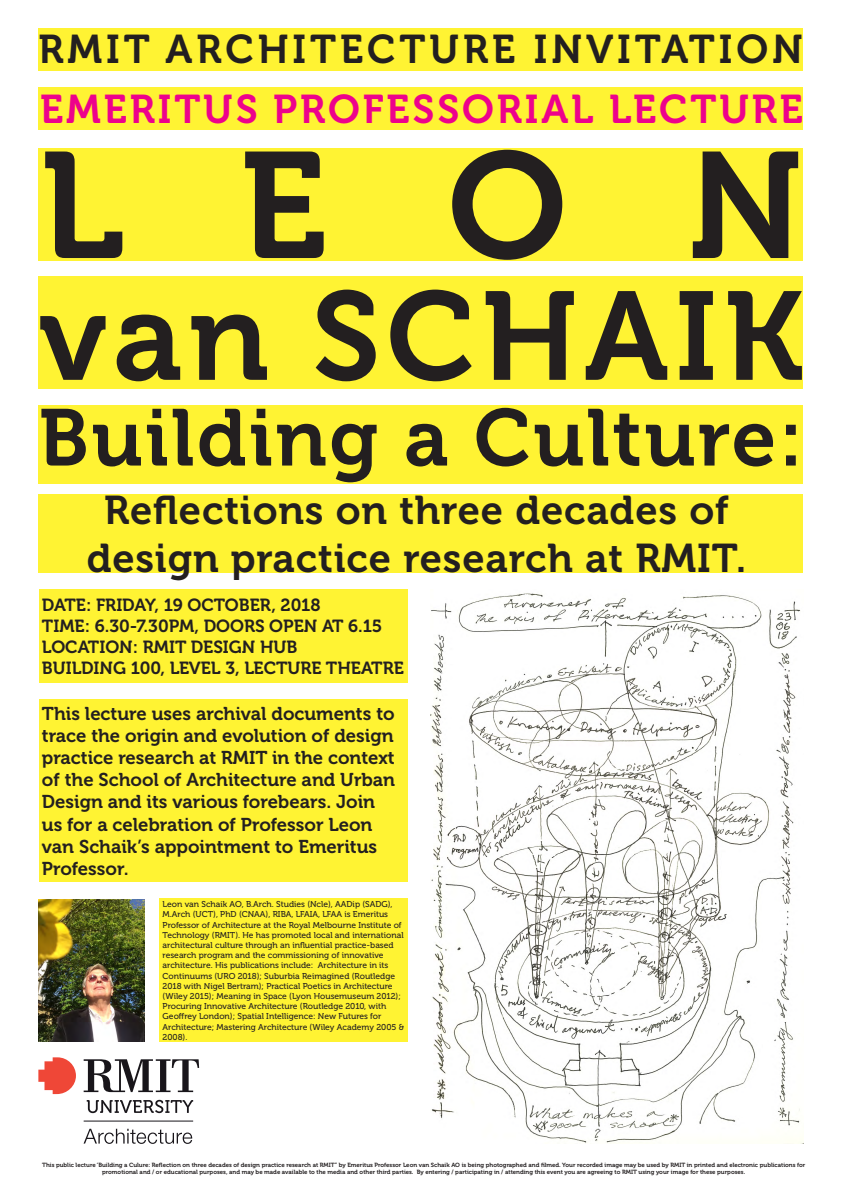
<style>
.page{position:relative;width:842px;height:1192px;background:#fff}
.page>*{position:absolute;margin:0;border:0;box-sizing:border-box;transform-origin:0 0}
.t1{font:150px "Museo 700";color:#231f20}
.t2{font:125px "Museo 700";letter-spacing:.05em;color:#231f20}
.t3{font:80px "Museo 700";letter-spacing:.03em;color:#231f20}
.t4{font:40px/48px "Museo 700";letter-spacing:.02em;color:#231f20;text-align:center}
.t5{font:40px "Museo 700";letter-spacing:.07em;color:#ed028c}
.t6{font:40px "Museo 700";letter-spacing:.095em;color:#231f20}
.t7{font:18.5px/22.2px "Museo 700";color:#231f20}
.t8{font:17.5px "Museo 700";color:#231f20}
.t9{font:italic 11.35px/13.7px "Museo 700";color:#231f20}
.t10{font:8.5px/10.2px "Museo 500";color:#231f20}
.t11{font:6px/7.2px "Museo 700";color:#231f20;text-align:center}
</style>
<div class="page">
<img style="left:431px;top:593px;width:372px;height:551px">
<div style="left:39px;top:148px;width:764px;height:112px;background:#fff333"></div>
<div style="left:39px;top:277px;width:764px;height:112px;background:#fff333"></div>
<div style="left:39px;top:405px;width:764px;height:78px;background:#fff333"></div>
<div style="left:39px;top:495px;width:764px;height:78px;background:#fff333"></div>
<div style="left:39px;top:28px;width:764px;height:43px;background:#fff333"></div>
<div style="left:39px;top:87px;width:764px;height:43px;background:#fff333"></div>
<div style="left:39px;top:589px;width:368px;height:94px;background:#fff333"></div>
<div style="left:39px;top:699px;width:368px;height:183px;background:#fff333"></div>
<div style="left:159px;top:898px;width:248px;height:144px;background:#fff333"></div>
<img style="left:38px;top:899px;width:106px;height:143px">
<svg style="left:84px;top:1059px;width:115px;height:33px"></svg>
<svg style="left:38px;top:1057px;width:38px;height:37px"></svg>
<svg style="left:87px;top:1100px;width:106px;height:13px"></svg>
<hr style="left:84px;top:1121px;width:109px;height:1px;background:#18151a">
<svg style="left:84px;top:1129px;width:108px;height:15px"></svg>
<p class="t6" style="left:38px;top:27px;width:766px">RMIT ARCHITECTURE INVITATION</p>
<p class="t5" style="left:40px;top:87px;width:764px">EMERITUS PROFESSORIAL LECTURE</p>
<p class="t1" style="left:40px;top:123px;width:765px">LEON</p>
<p class="t2" style="left:39px;top:267px;width:766px">van SCHAIK</p>
<p class="t3" style="left:39px;top:393px;width:766px">Building a Culture:</p>
<p class="t4" style="left:87px;top:486px;width:661px">Reflections on three decades of design practice research at RMIT.</p>
<p class="t8" style="left:42px;top:595px;width:280px">DATE: FRIDAY, 19 OCTOBER, 2018</p>
<p class="t8" style="left:42px;top:616px;width:342px">TIME: 6.30-7.30PM, DOORS OPEN AT 6.15</p>
<p class="t8" style="left:42px;top:637px;width:257px">LOCATION: RMIT DESIGN HUB</p>
<p class="t8" style="left:42px;top:658px;width:363px">BUILDING 100, LEVEL 3, LECTURE THEATRE</p>
<p class="t7" style="left:42px;top:702px;width:355px">This lecture uses archival documents to trace the origin and evolution of design practice research at RMIT in the context of the School of Architecture and Urban Design and its various forebears. Join us for a celebration of Professor Leon van Schaik’s appointment to Emeritus Professor.</p>
<p class="t9" style="left:-3px;top:842px;width:134px">eflections on three actice research atRMIT</p>
<p class="t10" style="left:163px;top:899px;width:243px">Leon van Schaik AO, B.Arch. Studies (Ncle), AADip (SADG), M.Arch (UCT), PhD (CNAA), RIBA, LFAIA, LFAA is Emeritus Professor of Architecture at the Royal Melbourne Institute of Technology (RMIT). He has promoted local and international architectural culture through an influential practice-based research program and the commissioning of innovative architecture. His publications include: Architecture in its Continuums (URO 2018); Suburbia Reimagined (Routledge 2018 with Nigel Bertram); Practical Poetics in Architecture (Wiley 2015); Meaning in Space (Lyon Housemuseum 2012); Procuring Innovative Architecture (Routledge 2010, with Geoffrey London); Spatial Intelligence: New Futures for Architecture; Mastering Architecture (Wiley Academy 2005 &amp; 2008).</p>
<p class="t11" style="left:42px;top:1161px;width:765px">This public lecture ‘Building a Culure: Reflection on three decades of design practice research at RMIT” by Emeritus Professor Leon van Schaik AO is being photographed and filmed. Your recorded image may be used by RMIT in printed and electronic publications for promotional and / or educational purposes, and may be made available to the media and other third parties. By entering / participating in / attending this event you are agreeing to RMIT using your image for these purposes.</p>
</div>
